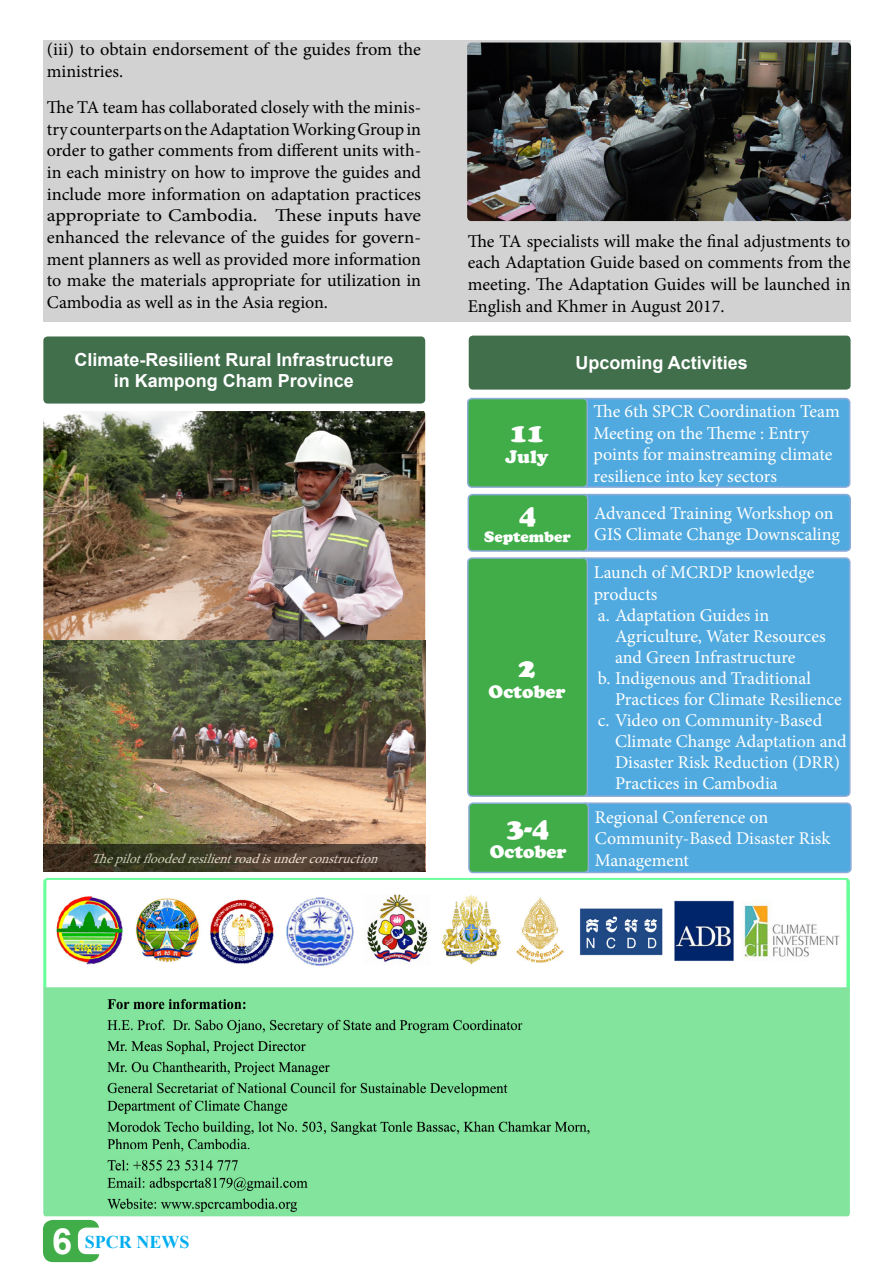
<style>
.page{position:relative;width:893px;height:1263px;background:#fff}
.page>*{position:absolute;margin:0;border:0;box-sizing:border-box;transform-origin:0 0}
.t1{font:27px "Cooper Black Std";color:#fff}
.t2{font:18px/21.6px "Minion Pro";color:#000;text-align:justify}
.t3{font:18px/21.6px "Minion Pro";color:#fff}
.t4{font:700 18px "Arial";color:#fff}
.t5{font:18px "Cooper Black Std";color:#fff}
.t6{font:700 18px "Times New Roman";color:#00aeef}
.t7{font:15px "Cooper Black Std";color:#fff}
.t8{font:italic 13.5px "Minion Pro";color:#fff}
.s1{font-family:"Arial";font-size:36px;color:#fff}
</style>
<div class="page">
<div style="left:43px;top:1220px;width:56px;height:42px;background:#41ad49;border-radius:10px"></div>
<div style="left:78px;top:1227px;width:43px;height:27px;background:#fff;border-radius:9px"></div>
<div style="left:43px;top:40px;width:807px;height:282px;background:#d2d2d2"></div>
<img style="left:43px;top:878px;width:807px;height:338px">
<div style="left:469px;top:336px;width:382px;height:54px;background:#416e4b;border-radius:4px"></div>
<div style="left:43px;top:336px;width:382px;height:68px;background:#416e4b;border-radius:4px"></div>
<div style="left:581px;top:803px;width:270px;height:69px;background:#51aadf;border-radius:4px"></div>
<div style="left:580px;top:802px;width:272px;height:71px;border:2px solid #8dabd9;border-radius:4px"></div>
<div style="left:469px;top:803px;width:119px;height:69px;background:#41ad49;border-radius:4px"></div>
<div style="left:468px;top:802px;width:121px;height:71px;border:2px solid #8dabd9;border-radius:4px"></div>
<div style="left:581px;top:495px;width:269px;height:56px;background:#51aadf;border-radius:4px"></div>
<div style="left:580px;top:494px;width:271px;height:58px;border:2px solid #8dabd9;border-radius:4px"></div>
<div style="left:468px;top:495px;width:120px;height:56px;background:#41ad49;border-radius:4px"></div>
<div style="left:467px;top:494px;width:121px;height:58px;border:2px solid #8dabd9;border-radius:4px"></div>
<div style="left:580px;top:399px;width:270px;height:88px;background:#51aadf;border-radius:4px"></div>
<div style="left:579px;top:398px;width:271px;height:90px;border:2px solid #8dabd9;border-radius:4px"></div>
<div style="left:468px;top:399px;width:119px;height:88px;background:#41ad49;border-radius:4px"></div>
<div style="left:467px;top:398px;width:121px;height:90px;border:2px solid #8dabd9;border-radius:4px"></div>
<div style="left:580px;top:558px;width:270px;height:238px;background:#51aadf;border-radius:4px"></div>
<div style="left:579px;top:557px;width:271px;height:240px;border:2px solid #8dabd9;border-radius:4px"></div>
<div style="left:468px;top:558px;width:119px;height:238px;background:#41ad49;border-radius:4px"></div>
<div style="left:467px;top:557px;width:121px;height:240px;border:2px solid #8dabd9;border-radius:4px"></div>
<img style="left:467px;top:43px;width:384px;height:178px">
<img style="left:43px;top:411px;width:382px;height:460px">
<svg style="left:44px;top:844px;width:381px;height:28px"></svg>
<p class="t2" style="left:47px;top:39px;width:376px">(iii) to obtain endorsement of the guides from the ministries.</p>
<p class="t2" style="left:47px;top:97px;width:376px">The TA team has collaborated closely with the minis&shy;try counterparts on the Adaptation Working Group in order to gather comments from different units with&shy;in each ministry on how to improve the guides and include more information on adaptation practices appropriate to Cambodia. These inputs have enhanced the relevance of the guides for govern&shy;ment planners as well as provided more information to make the materials appropriate for utilization in Cambodia as well as in the Asia region.</p>
<p class="t2" style="left:468px;top:230px;width:384px">The TA specialists will make the final adjustments to each Adaptation Guide based on comments from the meeting. The Adaptation Guides will be launched in English and Khmer in August 2017.</p>
<p class="t4" style="left:74px;top:347px;width:321px">Climate-Resilient Rural Infrastructure</p>
<p class="t4" style="left:575px;top:350px;width:174px">Upcoming Activities</p>
<p class="t4" style="left:114px;top:368px;width:242px">in Kampong Cham Province</p>
<p class="t8" style="left:92px;top:850px;width:294px">Thepilotfloodedresilientroadisunderconstruction</p>
<h1 class="t1" style="left:510px;top:416px;width:36px">11</h1>
<p class="t5" style="left:505px;top:446px;width:45px">July</p>
<h1 class="t1" style="left:519px;top:499px;width:19px">4</h1>
<p class="t7" style="left:484px;top:528px;width:88px">September</p>
<h1 class="t1" style="left:519px;top:651px;width:19px">2</h1>
<p class="t5" style="left:489px;top:681px;width:78px">October</p>
<h1 class="t1" style="left:507px;top:811px;width:44px">3-4</h1>
<p class="t5" style="left:490px;top:841px;width:78px">October</p>
<p class="t3" style="left:594px;top:400px;width:248px">The 6th SPCR Coordination Team<br>Meeting on the Theme : Entry points for mainstreaming climate resilience into key sectors</p>
<p class="t3" style="left:594px;top:502px;width:247px">Advanced Training Workshop on<br>GIS Climate Change Downscaling</p>
<p class="t3" style="left:594px;top:562px;width:222px">Launch of MCRDP knowledge products<br>a. Adaptation Guides in</p>
<p class="t3" style="left:615px;top:625px;width:212px">Agriculture, Water Resources</p>
<p class="t3" style="left:615px;top:646px;width:182px">and Green Infrastructure</p>
<p class="t3" style="left:598px;top:667px;width:214px">b. Indigenous and Traditional</p>
<p class="t3" style="left:615px;top:688px;width:228px">Practices for Climate Resilience</p>
<p class="t3" style="left:598px;top:709px;width:226px">c. Video on Community-Based</p>
<p class="t3" style="left:615px;top:730px;width:233px">Climate Change Adaptation and</p>
<p class="t3" style="left:615px;top:751px;width:227px">Disaster Risk Reduction (DRR)</p>
<p class="t3" style="left:615px;top:772px;width:164px">Practices in Cambodia</p>
<p class="t3" style="left:595px;top:806px;width:237px">Regional Conference on<br>Community-Based Disaster Risk<br>Management</p>
<p class="t6" style="left:52px;top:1229px;width:139px"><span class="s1">6</span> SPCR NEWS</p>
</div>
